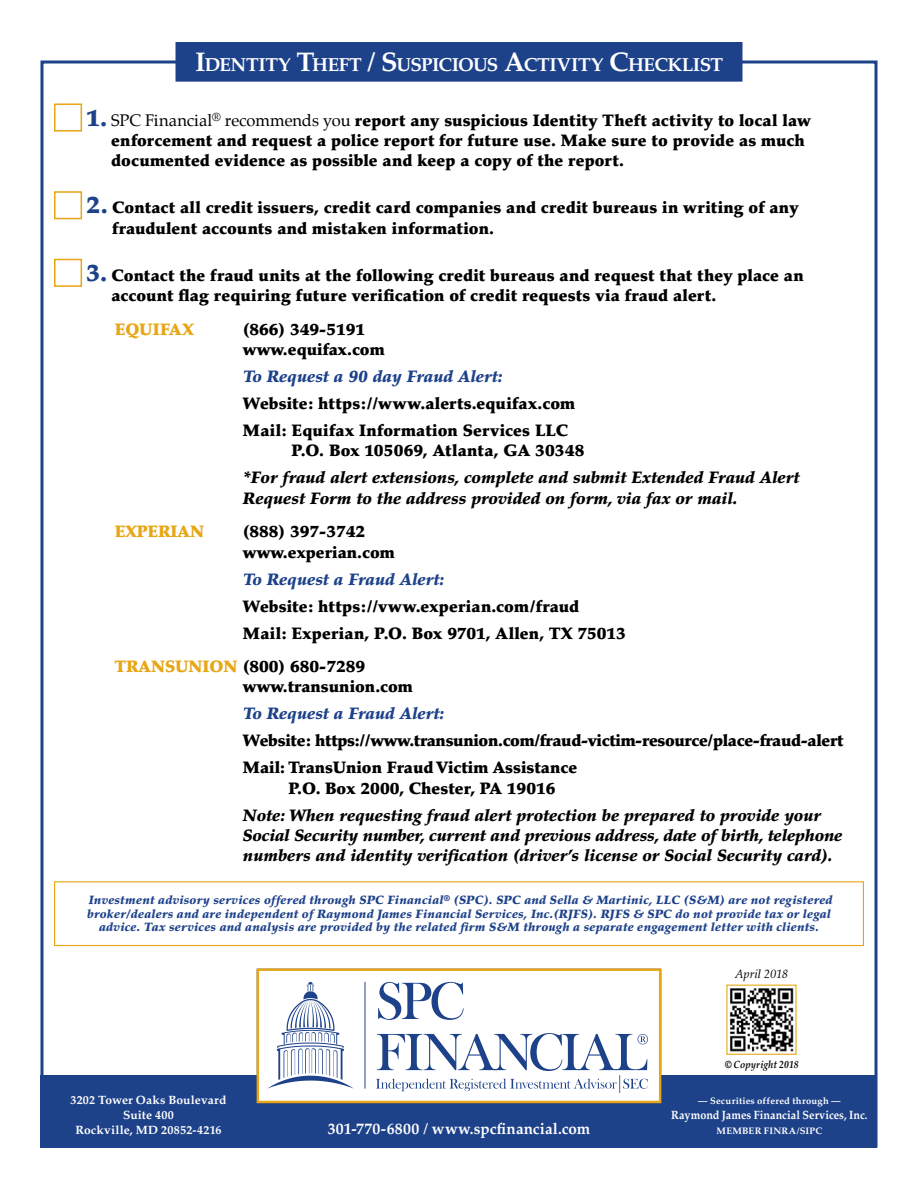
<style>
.page{position:relative;width:918px;height:1188px;background:#fff}
.page>*{position:absolute;margin:0;border:0;box-sizing:border-box;transform-origin:0 0}
.t1{font:700 18.9px "Palatino";letter-spacing:-.02em;color:#fff}
.t2{font:900 16.5px/20.2px "Palatino";color:#000}
.t3{font:italic 900 16.5px/20.2px "Palatino";color:#000}
.t4{font:900 16.5px/27px "Palatino";letter-spacing:-.02em;color:#000}
.t5{font:italic 900 16.5px "Palatino";color:#1e428a}
.t6{font:900 16.5px "Palatino";color:#e7a614}
.t7{font:700 15.75px "Palatino";letter-spacing:.015em;color:#fff}
.t8{font:italic 900 12px/13.5px "Palatino";letter-spacing:.02em;color:#1e428a;text-align:center}
.t9{font:700 12px/15px "Palatino";letter-spacing:.015em;color:#fff;text-align:center}
.t10{font:700 12px "Palatino";letter-spacing:.015em;color:#fff;scale:.9 1}
.t11{font:italic 12px "Palatino";letter-spacing:.005em;color:#000}
.t12{font:italic 700 10.5px "Palatino";letter-spacing:.015em;color:#000;scale:.9 1}
.t13{font:700 9.45px "Palatino";letter-spacing:.03em;color:#fff}
.s1{font-size:27px}
.s2{font-size:24px;color:#1e428a}
.s3{font-weight:400}
.s4{color:#e7a614}
</style>
<div class="page">
<div style="left:177px;top:44px;width:564px;height:36px;background:#1e428a"></div>
<div style="left:176px;top:42px;width:566px;height:40px;border:3px solid #1e428a"></div>
<div style="left:40px;top:1075px;width:838px;height:73px;background:#1e428a"></div>
<svg style="left:726px;top:984px;width:71px;height:71px"></svg>
<svg style="left:260px;top:981px;width:398px;height:119px"></svg>
<div style="left:257px;top:969px;width:404px;height:134px;border:2px solid #e7a614"></div>
<div style="left:54px;top:104px;width:28px;height:28px;background:#fff;border:2px solid #e7a614"></div>
<div style="left:54px;top:191px;width:28px;height:28px;background:#fff;border:2px solid #e7a614"></div>
<div style="left:54px;top:259px;width:28px;height:28px;background:#fff;border:2px solid #e7a614"></div>
<div style="left:54px;top:881px;width:810px;height:65px;border:1px solid #e7a614"></div>
<p class="t1" style="left:195px;top:53px;width:529px"><span class="s1">I</span>DENTITY <span class="s1">T</span>HEFT <span class="s1">/ S</span>USPICIOUS <span class="s1">A</span>CTIVITY <span class="s1">C</span>HECKLIST</p>
<p class="t2" style="left:111px;top:110px;width:701px;text-indent:-25px"><span class="s2">1.</span> <span class="s3">SPC Financial</span><sup>®</sup> <span class="s3">recommends you</span> report any suspicious Identity Theft activity to local law enforcement and request a police report for future use. Make sure to provide as much documented evidence as possible and keep a copy of the report.</p>
<p class="t2" style="left:112px;top:198px;width:688px;text-indent:-26px"><span class="s2">2.</span> Contact all credit issuers, credit card companies and credit bureaus in writing of any fraudulent accounts and mistaken information.</p>
<p class="t2" style="left:111px;top:265px;width:694px;text-indent:-25px"><span class="s2">3.</span> Contact the fraud units at the following credit bureaus and request that they place an account flag requiring future verification of credit requests via fraud alert.</p>
<p class="t6" style="left:115px;top:319px;width:81px">EQUIFAX</p>
<p class="t2" style="left:243px;top:319px;width:143px">(866) 349-5191 www.equifax.com</p>
<p class="t5" style="left:243px;top:367px;width:261px">To Request a 90 day Fraud Alert:</p>
<p class="t2" style="left:243px;top:390px;width:334px;line-height:27px">Website: https://www.alerts.equifax.com<br>Mail: Equifax Information Services LLC</p>
<p class="t2" style="left:292px;top:441px;width:294px">P.O. Box 105069, Atlanta, GA 30348</p>
<p class="t3" style="left:243px;top:468px;width:558px">*For fraud alert extensions, complete and submit Extended Fraud Alert<br>Request Form to the address provided on form, via fax or mail.</p>
<p class="t6" style="left:115px;top:522px;width:91px">EXPERIAN</p>
<p class="t2" style="left:243px;top:522px;width:153px">(888) 397-3742 www.experian.com</p>
<p class="t5" style="left:243px;top:569px;width:203px">To Request a Fraud Alert:</p>
<p class="t2" style="left:243px;top:593px;width:385px;line-height:27px">Website: https://vww.experian.com/fraud<br>Mail: Experian, P.O. Box 9701, Allen, TX 75013</p>
<p class="t2" style="left:243px;top:657px;width:171px;text-indent:-128px"><span class="s4">TRANSUNION</span> (800) 680-7289 www.transunion.com</p>
<p class="t5" style="left:243px;top:704px;width:203px">To Request a Fraud Alert:</p>
<p class="t4" style="left:243px;top:727px;width:602px">Website: https://www.transunion.com/fraud-victim-resource/place-fraud-alert<br>Mail: TransUnion Fraud Victim Assistance</p>
<p class="t2" style="left:289px;top:778px;width:269px">P.O. Box 2000, Chester, PA 19016</p>
<p class="t3" style="left:243px;top:805px;width:601px">Note: When requesting fraud alert protection be prepared to provide your<br>Social Security number, current and previous address, date of birth, telephone numbers and identity verification (driver’s license or Social Security card).</p>
<p class="t8" style="left:87px;top:894px;width:747px">Investment advisory services offered through SPC Financial<sup>®</sup> (SPC). SPC and Sella &amp; Martinic, LLC (S&amp;M) are not registered broker/dealers and are independent of Raymond James Financial Services, Inc.(RJFS). RJFS &amp; SPC do not provide tax or legal advice. Tax services and analysis are provided by the related firm S&amp;M through a separate engagement letter with clients.</p>
<p class="t11" style="left:735px;top:967px;width:55px">April 2018</p>
<p class="t9" style="left:71px;top:1092px;width:157px">3202 Tower Oaks Boulevard<br>Suite 400<br>Rockville, MD 20852-4216</p>
<p class="t7" style="left:328px;top:1119px;width:264px">301-770-6800 / www.spcfinancial.com</p>
<p class="t12" style="left:724px;top:1058px;width:84px">© Copyright 2018</p>
<p class="t13" style="left:698px;top:1095px;width:144px">— Securities offered through —</p>
<p class="t10" style="left:671px;top:1107px;width:220px">Raymond James Financial Services, Inc.</p>
<p class="t13" style="left:717px;top:1125px;width:107px">MEMBER FINRA/SIPC</p>
</div>
